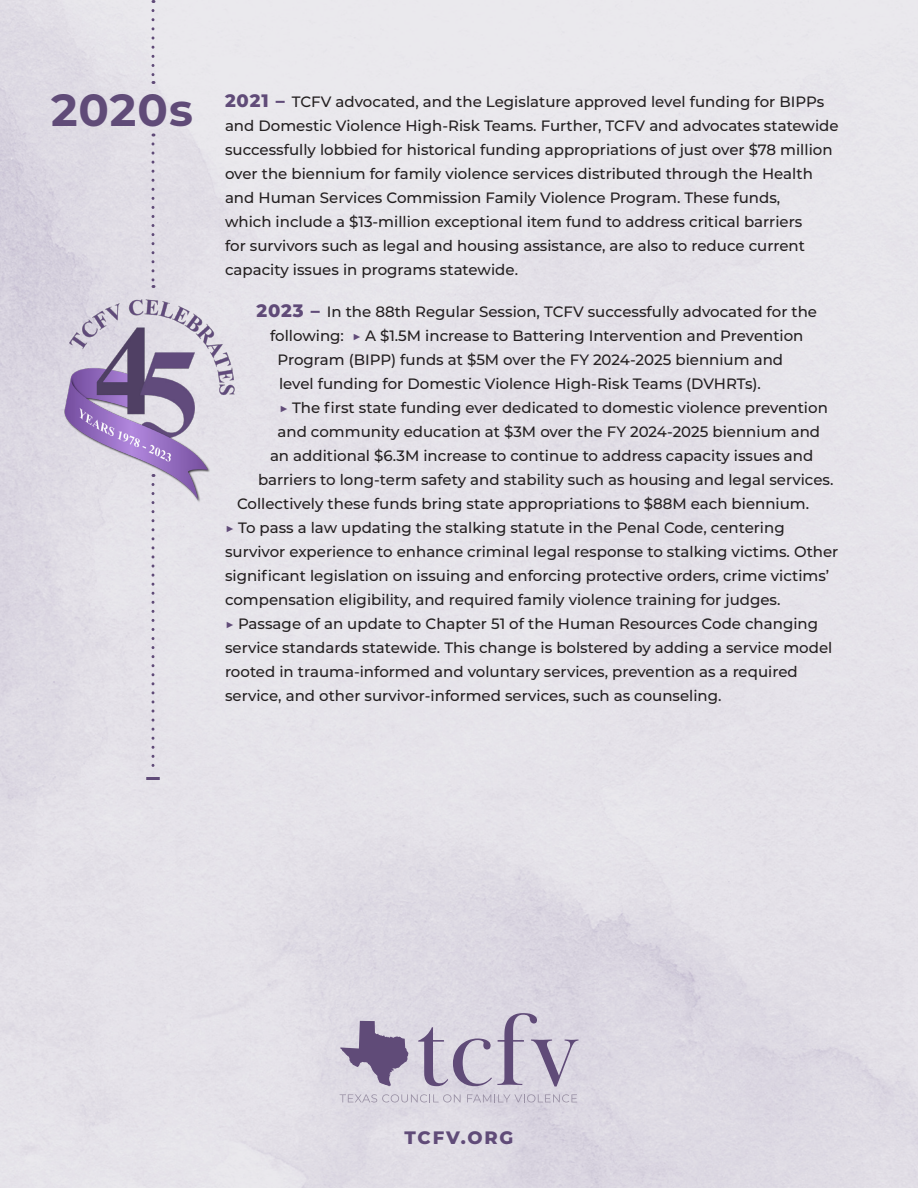
<style>
.page{position:relative;width:918px;height:1188px;background:#fff}
.page>*{position:absolute;margin:0;border:0;box-sizing:border-box;transform-origin:0 0}
.Years{font:700 45px "Montserrat";letter-spacing:.025em;color:#604b78}
.Heading{font:800 18px "Montserrat";letter-spacing:.1em;color:#604b78}
.Body_Text_-_Regular{font:500 15px/24px "Montserrat";color:#231f20}
.s1{font-weight:800;font-size:18px;color:#604b78}
.s2{color:#604b78}
</style>
<div class="page">
<img style="left:0;top:0;width:918px;height:1188px">
<svg style="left:152px;top:10px;width:2px;height:74px"></svg>
<svg style="left:152px;top:144px;width:2px;height:136px"></svg>
<svg style="left:340px;top:1094px;width:121px;height:8px"></svg>
<svg style="left:467px;top:1094px;width:110px;height:8px"></svg>
<svg style="left:418px;top:1013px;width:160px;height:74px"></svg>
<svg style="left:340px;top:1021px;width:68px;height:65px"></svg>
<img style="left:52px;top:280px;width:197px;height:225px">
<svg style="left:152px;top:484px;width:2px;height:293px"></svg>
<hr style="left:146px;top:777px;width:14px;height:3px;background:#604b78">
<p class="Years" style="left:51px;top:78px;width:144px">2020s</p>
<p class="Body_Text_-_Regular" style="left:225px;top:89px;width:615px"><span class="s1">2021 –</span> TCFV advocated, and the Legislature approved level funding for BIPPs and Domestic Violence High-Risk Teams. Further, TCFV and advocates statewide successfully lobbied for historical funding appropriations of just over $78 million over the biennium for family violence services distributed through the Health and Human Services Commission Family Violence Program. These funds,<br>which include a $13-million exceptional item fund to address critical barriers<br>for survivors such as legal and housing assistance, are also to reduce current capacity issues in programs statewide.</p>
<p class="Body_Text_-_Regular" style="left:256px;top:299px;width:562px"><span class="s1">2023 –</span> In the 88th Regular Session, TCFV successfully advocated for the</p>
<p class="Body_Text_-_Regular" style="left:270px;top:323px;width:535px">following: <span class="s2">▶</span> A $1.5M increase to Battering Intervention and Prevention</p>
<p class="Body_Text_-_Regular" style="left:278px;top:347px;width:507px">Program (BIPP) funds at $5M over the FY 2024-2025 biennium and</p>
<p class="Body_Text_-_Regular" style="left:279px;top:371px;width:483px">level funding for Domestic Violence High-Risk Teams (DVHRTs).</p>
<p class="Body_Text_-_Regular" style="left:279px;top:395px;width:550px"><span class="s2">▶</span> The first state funding ever dedicated to domestic violence prevention</p>
<p class="Body_Text_-_Regular" style="left:278px;top:419px;width:544px">and community education at $3M over the FY 2024-2025 biennium and</p>
<p class="Body_Text_-_Regular" style="left:270px;top:443px;width:545px">an additional $6.3M increase to continue to address capacity issues and</p>
<p class="Body_Text_-_Regular" style="left:258px;top:467px;width:577px">barriers to long-term safety and stability such as housing and legal services.</p>
<p class="Body_Text_-_Regular" style="left:237px;top:491px;width:574px">Collectively these funds bring state appropriations to $88M each biennium.</p>
<p class="Body_Text_-_Regular" style="left:225px;top:515px;width:561px"><span class="s2">▶</span> To pass a law updating the stalking statute in the Penal Code, centering</p>
<p class="Body_Text_-_Regular" style="left:225px;top:539px;width:615px">survivor experience to enhance criminal legal response to stalking victims. Other</p>
<p class="Body_Text_-_Regular" style="left:225px;top:563px;width:606px">significant legislation on issuing and enforcing protective orders, crime victims’</p>
<p class="Body_Text_-_Regular" style="left:225px;top:587px;width:557px">compensation eligibility, and required family violence training for judges.</p>
<p class="Body_Text_-_Regular" style="left:225px;top:611px;width:595px"><span class="s2">▶</span> Passage of an update to Chapter 51 of the Human Resources Code changing</p>
<p class="Body_Text_-_Regular" style="left:225px;top:635px;width:609px">service standards statewide. This change is bolstered by adding a service model</p>
<p class="Body_Text_-_Regular" style="left:225px;top:659px;width:574px">rooted in trauma-informed and voluntary services, prevention as a required</p>
<p class="Body_Text_-_Regular" style="left:225px;top:683px;width:498px">service, and other survivor-informed services, such as counseling.</p>
<p class="Heading" style="left:405px;top:1124px;width:110px">TCFV.ORG</p>
</div>
